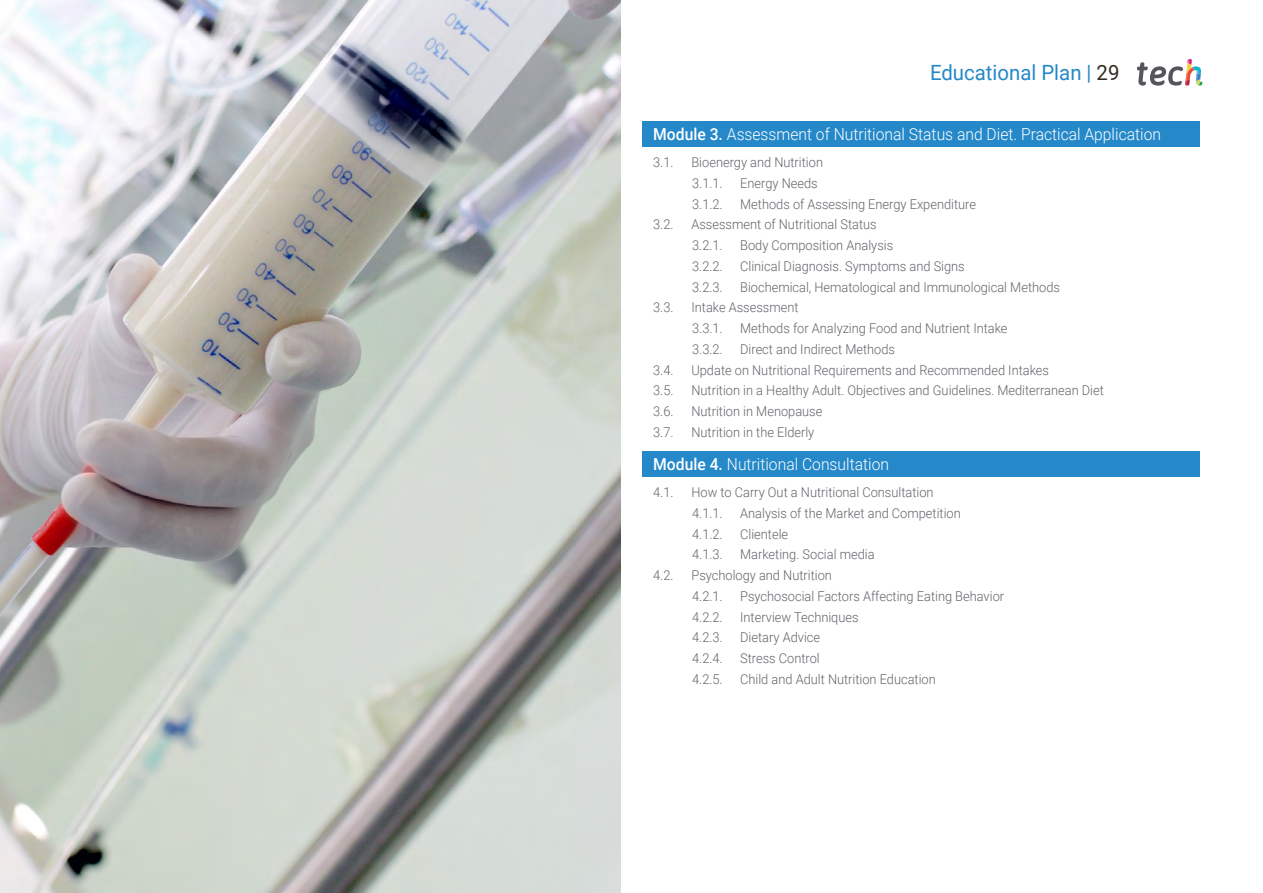
<style>
.page{position:relative;width:1263px;height:893px;background:#fff}
.page>*{position:absolute;margin:0;border:0;box-sizing:border-box;transform-origin:0 0}
.t1{font:21px "Roboto";color:#2488c9}
.t2{font:300 16.5px "Roboto";color:#fff;scale:.95 1}
.t3{font:300 13.5px/20.7px "Roboto";color:#61646a;scale:.95 1}
.s1{color:#312e20}
.s2{font-weight:500}
</style>
<div class="page">
<img style="left:0;top:0;width:621px;height:893px">
<svg style="left:1137px;top:59px;width:65px;height:27px"></svg>
<div style="left:642px;top:121px;width:557px;height:25px;background:#2488c9"></div>
<div style="left:642px;top:451px;width:557px;height:25px;background:#2488c9"></div>
<h1 class="t1" style="left:930px;top:57px;width:191px">Educational Plan | <span class="s1">29</span></h1>
<p class="t2" style="left:653px;top:123px;width:536px"><span class="s2">Module 3.</span> Assessment of Nutritional Status and Diet. Practical Application</p>
<p class="t3" style="left:653px;top:151px;width:23px">3.1.</p>
<p class="t3" style="left:691px;top:151px;width:140px">Bioenergy and Nutrition<br>3.1.1.</p>
<p class="t3" style="left:740px;top:172px;width:83px">Energy Needs</p>
<p class="t3" style="left:692px;top:193px;width:34px">3.1.2.</p>
<p class="t3" style="left:740px;top:193px;width:250px">Methods of Assessing Energy Expenditure</p>
<p class="t3" style="left:653px;top:214px;width:23px">3.2.</p>
<p class="t3" style="left:691px;top:214px;width:196px">Assessment of Nutritional Status<br>3.2.1.</p>
<p class="t3" style="left:740px;top:234px;width:163px">Body Composition Analysis</p>
<p class="t3" style="left:692px;top:255px;width:34px">3.2.2.</p>
<p class="t3" style="left:740px;top:255px;width:238px">Clinical Diagnosis. Symptoms and Signs</p>
<p class="t3" style="left:692px;top:276px;width:34px">3.2.3.</p>
<p class="t3" style="left:740px;top:276px;width:338px">Biochemical, Hematological and Immunological Methods</p>
<p class="t3" style="left:653px;top:297px;width:23px">3.3.</p>
<p class="t3" style="left:691px;top:297px;width:114px">Intake Assessment<br>3.3.1.</p>
<p class="t3" style="left:740px;top:317px;width:283px">Methods for Analyzing Food and Nutrient Intake</p>
<p class="t3" style="left:692px;top:338px;width:34px">3.3.2.</p>
<p class="t3" style="left:740px;top:338px;width:165px">Direct and Indirect Methods</p>
<p class="t3" style="left:653px;top:359px;width:23px">3.4.</p>
<p class="t3" style="left:691px;top:359px;width:378px">Update on Nutritional Requirements and Recommended Intakes</p>
<p class="t3" style="left:653px;top:380px;width:23px">3.5.</p>
<p class="t3" style="left:691px;top:380px;width:436px">Nutrition in a Healthy Adult. Objectives and Guidelines. Mediterranean Diet</p>
<p class="t3" style="left:653px;top:400px;width:23px">3.6.</p>
<p class="t3" style="left:691px;top:400px;width:139px">Nutrition in Menopause</p>
<p class="t3" style="left:653px;top:421px;width:23px">3.7.</p>
<p class="t3" style="left:691px;top:421px;width:131px">Nutrition in the Elderly</p>
<p class="t2" style="left:653px;top:453px;width:250px"><span class="s2">Module 4.</span> Nutritional Consultation</p>
<p class="t3" style="left:653px;top:481px;width:23px">4.1.</p>
<p class="t3" style="left:691px;top:481px;width:256px">How to Carry Out a Nutritional Consultation<br>4.1.1.</p>
<p class="t3" style="left:740px;top:502px;width:234px">Analysis of the Market and Competition</p>
<p class="t3" style="left:692px;top:523px;width:34px">4.1.2.</p>
<p class="t3" style="left:740px;top:523px;width:52px">Clientele</p>
<p class="t3" style="left:692px;top:544px;width:34px">4.1.3.</p>
<p class="t3" style="left:740px;top:544px;width:143px">Marketing. Social media</p>
<p class="t3" style="left:653px;top:564px;width:23px">4.2.</p>
<p class="t3" style="left:691px;top:564px;width:149px">Psychology and Nutrition<br>4.2.1.</p>
<p class="t3" style="left:740px;top:585px;width:279px">Psychosocial Factors Affecting Eating Behavior</p>
<p class="t3" style="left:692px;top:606px;width:34px">4.2.2.</p>
<p class="t3" style="left:740px;top:606px;width:126px">Interview Techniques</p>
<p class="t3" style="left:692px;top:627px;width:34px">4.2.3.</p>
<p class="t3" style="left:740px;top:627px;width:86px">Dietary Advice</p>
<p class="t3" style="left:692px;top:647px;width:34px">4.2.4.</p>
<p class="t3" style="left:740px;top:647px;width:85px">Stress Control</p>
<p class="t3" style="left:692px;top:668px;width:34px">4.2.5.</p>
<p class="t3" style="left:740px;top:668px;width:207px">Child and Adult Nutrition Education</p>
</div>
